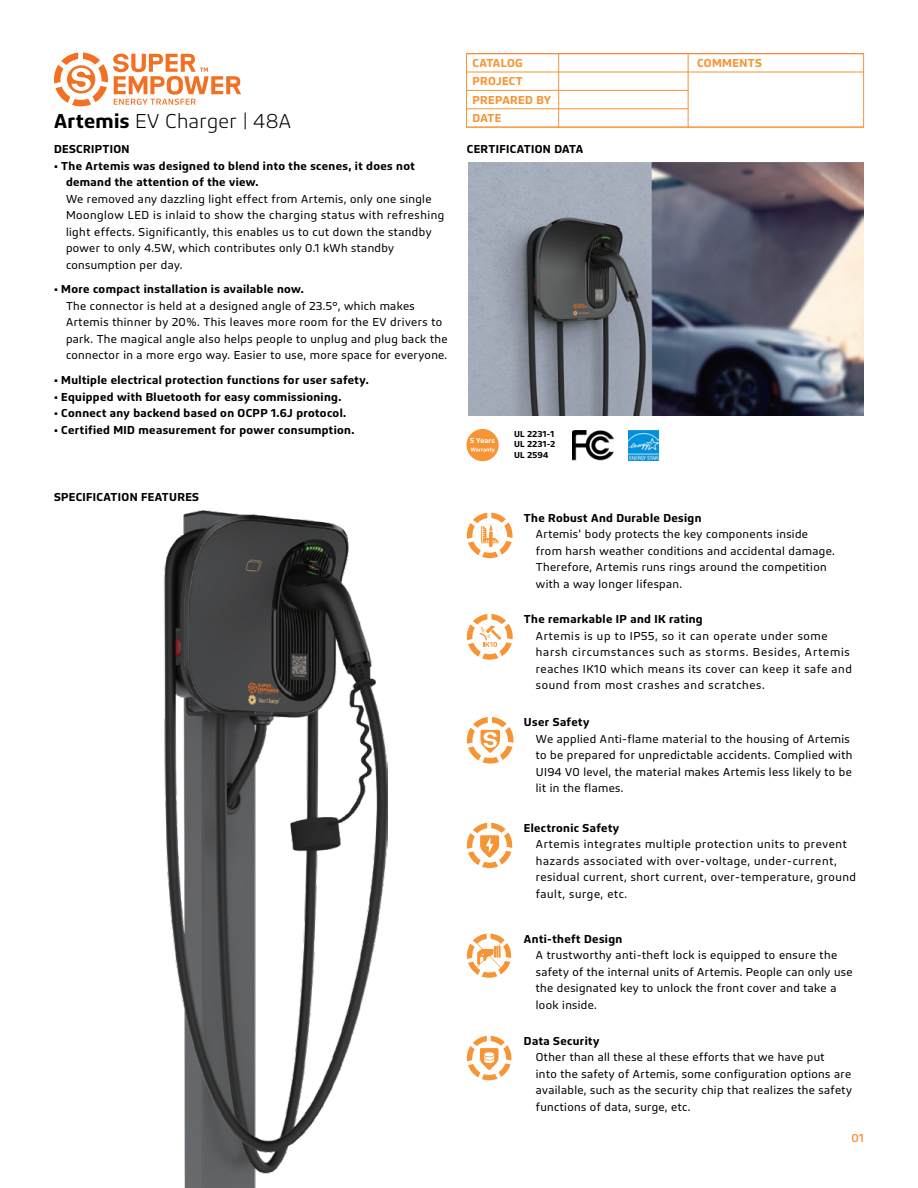
<style>
.page{position:relative;width:918px;height:1188px;background:#fff}
.page>*{position:absolute;margin:0;border:0;box-sizing:border-box;transform-origin:0 0}
.t1{font:300 21px "Bega";letter-spacing:.02em;color:#000}
.t2{font:12px/16.5px "Bega";letter-spacing:.03em;color:#000}
.t3{font:600 12px/16.5px "Bega";letter-spacing:.03em;color:#000}
.t4{font:12px/16.5px "Bega";letter-spacing:.055em;color:#000}
.t5{font:12px/16.5px "Bega";letter-spacing:.05em;color:#000}
.t6{font:600 12px/19px "Bega";letter-spacing:.03em;color:#f79433}
.t7{font:500 12px "Bega";color:#f79433}
.t8{font:600 9px/10.5px "Bega";letter-spacing:.03em;color:#000;text-align:justify}
.t9{font:600 7.5px "Bega";letter-spacing:.015em;color:#fff}
.s1{font-weight:600}
</style>
<div class="page">
<div style="left:466px;top:53px;width:398px;height:75px;background:#fff;border:1px solid #f79433"></div>
<hr style="left:466px;top:90px;width:222px;height:1px;background:#f79433">
<hr style="left:466px;top:72px;width:222px;height:1px;background:#f79433">
<hr style="left:688px;top:72px;width:176px;height:1px;background:#f79433">
<hr style="left:466px;top:108px;width:222px;height:1px;background:#f79433">
<hr style="left:466px;top:127px;width:398px;height:1px;background:#f79433">
<hr style="left:558px;top:54px;width:1px;height:73px;background:#f79433">
<hr style="left:688px;top:54px;width:1px;height:73px;background:#f79433">
<svg style="left:54px;top:53px;width:187px;height:54px"></svg>
<img style="left:468px;top:162px;width:396px;height:253px">
<div style="left:467px;top:429px;width:32px;height:32px;background:#f79433;border-radius:50%"></div>
<svg style="left:471px;top:448px;width:24px;height:5px"></svg>
<img style="left:572px;top:430px;width:42px;height:31px">
<img style="left:628px;top:430px;width:30px;height:31px">
<img style="left:163px;top:511px;width:225px;height:677px">
<svg style="left:466px;top:513px;width:47px;height:46px"></svg>
<svg style="left:466px;top:614px;width:47px;height:46px"></svg>
<svg style="left:466px;top:717px;width:48px;height:47px"></svg>
<svg style="left:466px;top:823px;width:47px;height:45px"></svg>
<svg style="left:466px;top:934px;width:46px;height:44px"></svg>
<svg style="left:466px;top:1036px;width:46px;height:45px"></svg>
<p class="t6" style="left:472px;top:53px;width:52px">CATALOG</p>
<p class="t6" style="left:697px;top:53px;width:66px">COMMENTS</p>
<p class="t6" style="left:472px;top:71px;width:80px">PROJECT<br>PREPARED BY</p>
<h1 class="t1" style="left:54px;top:109px;width:239px"><span class="s1">Artemis</span> EV Charger | 48A</h1>
<p class="t6" style="left:472px;top:108px;width:30px">DATE</p>
<p class="t3" style="left:54px;top:141px;width:77px">DESCRIPTION</p>
<p class="t3" style="left:66px;top:157px;width:350px;text-indent:-12px">• The Artemis was designed to blend into the scenes, it does not demand the attention of the view.</p>
<p class="t2" style="left:66px;top:190px;width:380px">We removed any dazzling light effect from Artemis, only one single Moonglow LED is inlaid to show the charging status with refreshing light effects. Significantly, this enables us to cut down the standby power to only 4.5W, which contributes only 0.1 kWh standby consumption per day.</p>
<p class="t3" style="left:54px;top:281px;width:251px">• More compact installation is available now.</p>
<p class="t2" style="left:66px;top:298px;width:383px">The connector is held at a designed angle of 23.5°, which makes Artemis thinner by 20%. This leaves more room for the EV drivers to park. The magical angle also helps people to unplug and plug back the connector in a more ergo way. Easier to use, more space for everyone.</p>
<p class="t3" style="left:54px;top:372px;width:316px">• Multiple electrical protection functions for user safety.</p>
<p class="t3" style="left:54px;top:388px;width:289px">• Equipped with Bluetooth for easy commissioning.</p>
<p class="t3" style="left:54px;top:405px;width:294px">• Connect any backend based on OCPP 1.6J protocol.</p>
<p class="t3" style="left:54px;top:421px;width:302px">• Certified MID measurement for power consumption.</p>
<p class="t3" style="left:467px;top:141px;width:118px">CERTIFICATION DATA</p>
<p class="t8" style="left:514px;top:429px;width:43px">UL 2231-1<br>UL 2231-2<br>UL 2594</p>
<p class="t9" style="left:470px;top:436px;width:26px">5 Years</p>
<p class="t3" style="left:54px;top:488px;width:147px">SPECIFICATION FEATURES</p>
<p class="t2" style="left:536px;top:509px;width:300px;text-indent:-12px"><span class="s1">The Robust And Durable Design<br></span>Artemis’ body protects the key components inside from harsh weather conditions and accidental damage.<br>Therefore, Artemis runs rings around the competition with a way longer lifespan.</p>
<p class="t4" style="left:536px;top:611px;width:317px;text-indent:-12px"><span class="s1">The remarkable IP and IK rating<br></span>Artemis is up to IP55, so it can operate under some harsh circumstances such as storms. Besides, Artemis reaches IK10 which means its cover can keep it safe and sound from most crashes and scratches.</p>
<p class="t3" style="left:524px;top:714px;width:67px">User Safety</p>
<p class="t2" style="left:536px;top:730px;width:318px">We applied Anti-flame material to the housing of Artemis to be prepared for unpredictable accidents. Complied with UI94 V0 level, the material makes Artemis less likely to be lit in the flames.</p>
<p class="t5" style="left:536px;top:820px;width:322px;text-indent:-12px"><span class="s1">Electronic Safety<br></span>Artemis integrates multiple protection units to prevent hazards associated with over-voltage, under-current, residual current, short current, over-temperature, ground fault, surge, etc.</p>
<p class="t2" style="left:536px;top:930px;width:318px;text-indent:-12px"><span class="s1">Anti-theft Design<br></span>A trustworthy anti-theft lock is equipped to ensure the safety of the internal units of Artemis. People can only use the designated key to unlock the front cover and take a look inside.</p>
<p class="t2" style="left:536px;top:1033px;width:318px;text-indent:-12px"><span class="s1">Data Security<br></span>Other than all these al these efforts that we have put<br>into the safety of Artemis, some configuration options are available, such as the security chip that realizes the safety functions of data, surge, etc.</p>
<p class="t7" style="left:851px;top:1131px;width:14px">01</p>
</div>
